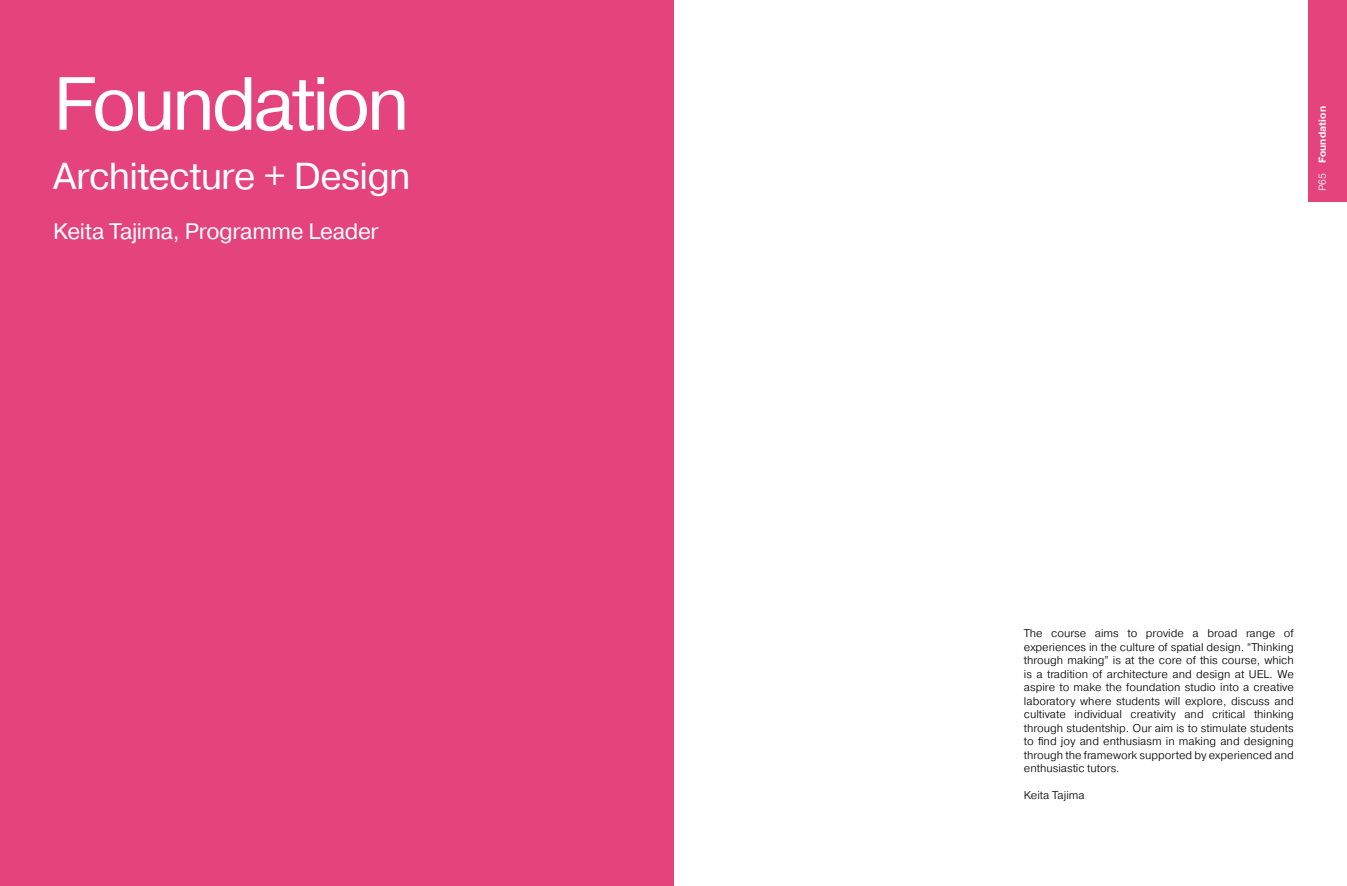
<style>
.page{position:relative;width:1347px;height:886px;background:#fff}
.page>*{position:absolute;margin:0;border:0;box-sizing:border-box;transform-origin:0 0}
.t1{font:75px "Pragmatica";letter-spacing:-.045em;color:#fff}
.t2{font:37.5px "Pragmatica";letter-spacing:-.02em;color:#fff}
.t3{font:22.5px "Pragmatica";letter-spacing:-.015em;color:#fff}
.t4{font:300 11.25px/13.5px "Pragmatica";color:#000;text-align:justify}
.t5{font:700 10px "Pragmatica";letter-spacing:.01em;color:#fff}
.s1{font-weight:300}
</style>
<div class="page">
<div style="left:1307px;top:0;width:39px;height:202px;background:#e4437b"></div>
<div style="left:0;top:0;width:673px;height:886px;background:#e4437b"></div>
<h1 class="t1" style="left:53px;top:58px;width:358px">Foundation</h1>
<h2 class="t2" style="left:53px;top:153px;width:359px">Architecture + Design</h2>
<h3 class="t3" style="left:53px;top:217px;width:327px">Keita Tajima, Programme Leader</h3>
<p class="t5" style="left:1315px;top:191px;width:87px;rotate:-90deg"><span class="s1">P65</span> Foundation</p>
<p class="t4" style="left:1023px;top:626px;width:271px">The course aims to provide a broad range of experiences in the culture of spatial design. “Thinking through making” is at the core of this course, which is a tradition of architecture and design at UEL. We aspire to make the foundation studio into a creative laboratory where students will explore, discuss and cultivate individual creativity and critical thinking through studentship. Our aim is to stimulate students to find joy and enthusiasm in making and designing through the framework supported by experienced and enthusiastic tutors.</p>
<p class="t4" style="left:1023px;top:788px;width:62px">Keita Tajima</p>
</div>
